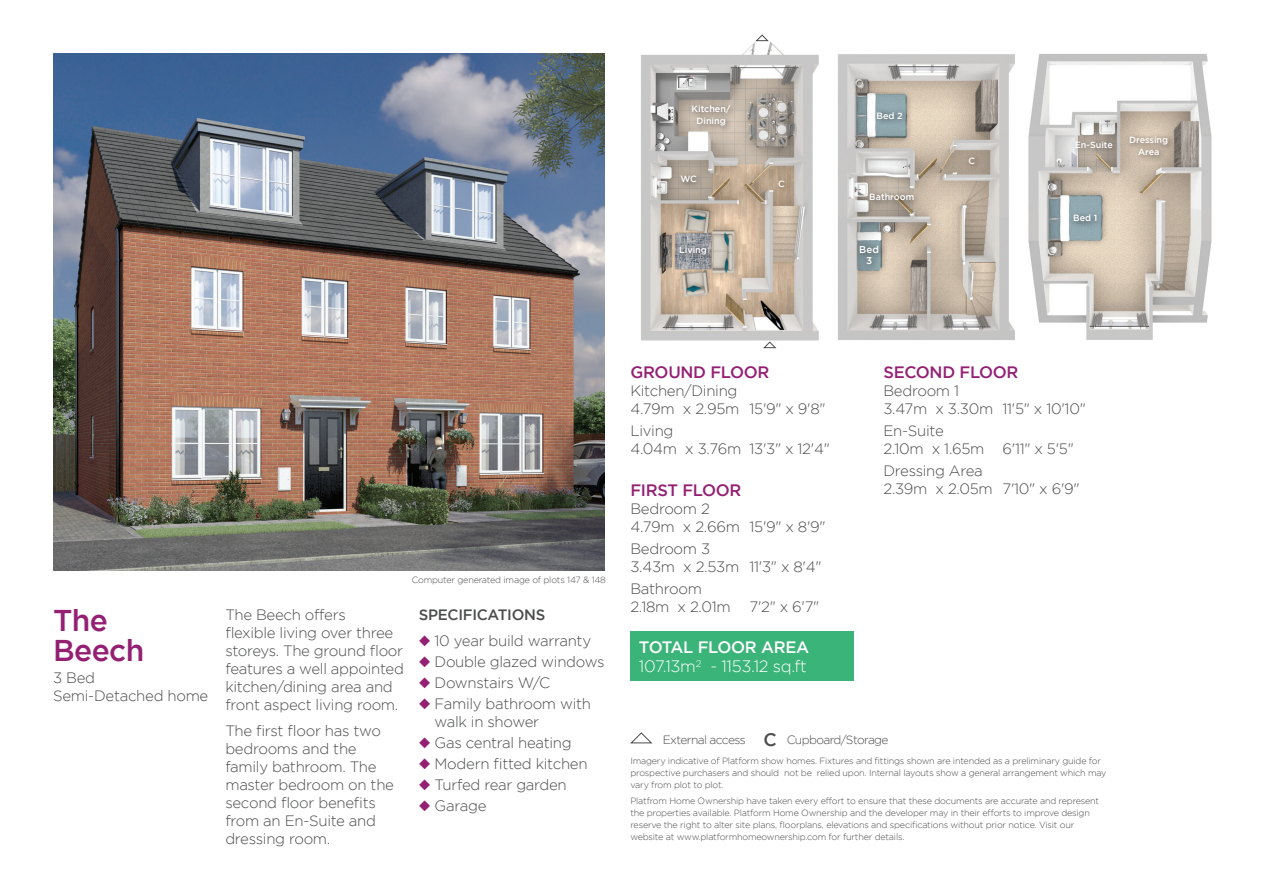
<style>
.page{position:relative;width:1263px;height:893px;background:#fff}
.page>*{position:absolute;margin:0;border:0;box-sizing:border-box;transform-origin:0 0}
.t1{font:500 30px/30px "Gotham";letter-spacing:-.02em;color:#942073}
.t2{font:500 16.5px "Gotham";letter-spacing:-.02em;color:#942073}
.t3{font:300 16.5px/19.5px "Gotham";letter-spacing:-.02em;color:#fff}
.t4{font:500 16.5px "Gotham";color:#fff}
.t5{font:300 15px/18px "Gotham";letter-spacing:-.02em;color:#4b4c4d}
.t6{font:500 15px "Gotham";letter-spacing:-.02em;color:#4b4c4d}
.t7{font:300 12px "Gotham";letter-spacing:-.05em;color:#4b4c4d}
.t8{font:500 9.9px/11.4px "Gotham";color:#fff;text-align:center}
.t9{font:300 9px/12px "Gotham";letter-spacing:-.02em;color:#4b4c4d}
.t10{font:500 9px/11.4px "Gotham";color:#fff;text-align:center}
.s1{color:#942073}
.s2{font-weight:500}
.s3{font-weight:500;font-size:18px}
</style>
<div class="page">
<img style="left:53px;top:53px;width:552px;height:518px">
<svg style="left:630px;top:732px;width:22px;height:12px"></svg>
<div style="left:630px;top:631px;width:224px;height:50px;background:#3bb479"></div>
<img style="left:641px;top:40px;width:178px;height:302px">
<img style="left:838px;top:54px;width:177px;height:286px">
<svg style="left:756px;top:35px;width:12px;height:6px"></svg>
<img style="left:1028px;top:54px;width:184px;height:286px">
<svg style="left:763px;top:342px;width:13px;height:6px"></svg>
<div style="left:872px;top:107px;width:38px;height:20px;background:#231f20;opacity:.75"></div>
<div style="left:864px;top:188px;width:58px;height:20px;background:#231f20;opacity:.75"></div>
<div style="left:1069px;top:209px;width:36px;height:21px;background:#231f20;opacity:.75"></div>
<div style="left:1070px;top:135px;width:51px;height:21px;background:#231f20;opacity:.75"></div>
<div style="left:854px;top:240px;width:33px;height:32px;background:#231f20;opacity:.75"></div>
<div style="left:774px;top:175px;width:19px;height:20px;background:#231f20;opacity:.75"></div>
<div style="left:687px;top:100px;width:52px;height:33px;background:#231f20;opacity:.75"></div>
<div style="left:675px;top:241px;width:40px;height:21px;background:#231f20;opacity:.75"></div>
<div style="left:676px;top:170px;width:28px;height:21px;background:#231f20;opacity:.75"></div>
<div style="left:964px;top:153px;width:19px;height:19px;background:#a79989"></div>
<div style="left:1124px;top:131px;width:52px;height:32px;background:#231f20;opacity:.75"></div>
<p class="t10" style="left:691px;top:103px;width:41px">Kitchen/<br>Dining</p>
<p class="t10" style="left:680px;top:173px;width:18px">WC</p>
<p class="t10" style="left:679px;top:244px;width:29px">Living</p>
<p class="t10" style="left:778px;top:178px;width:8px">C</p>
<p class="t10" style="left:876px;top:110px;width:28px">Bed 2</p>
<p class="t10" style="left:869px;top:191px;width:46px">Bathroom</p>
<p class="t8" style="left:859px;top:244px;width:21px">Bed<br>3</p>
<p class="t10" style="left:968px;top:155px;width:8px">C</p>
<p class="t10" style="left:1075px;top:138px;width:40px">En-Suite</p>
<p class="t10" style="left:1129px;top:134px;width:41px">Dressing<br>Area</p>
<p class="t10" style="left:1073px;top:212px;width:26px">Bed 1</p>
<h1 class="t1" style="left:53px;top:604px;width:93px">The<br>Beech</h1>
<p class="t5" style="left:53px;top:668px;width:157px">3 Bed<br>Semi-Detached home</p>
<p class="t9" style="left:412px;top:573px;width:196px">Computer generated image of plots 147 &amp; 148</p>
<p class="t5" style="left:225px;top:605px;width:180px">The Beech offers<br>flexible living over three storeys. The ground floor features a well appointed kitchen/dining area and front aspect living room.</p>
<p class="t5" style="left:225px;top:722px;width:170px">The first floor has two bedrooms and the family bathroom. The master bedroom on the second floor benefits from an En-Suite and dressing room.</p>
<p class="t6" style="left:419px;top:606px;width:128px">SPECIFICATIONS</p>
<p class="t5" style="left:419px;top:632px;width:174px"><span class="s1">◆</span> 10 year build warranty</p>
<p class="t5" style="left:419px;top:653px;width:187px"><span class="s1">◆</span> Double glazed windows</p>
<p class="t5" style="left:419px;top:674px;width:133px"><span class="s1">◆</span> Downstairs W/C</p>
<p class="t5" style="left:435px;top:695px;width:158px;text-indent:-16px"><span class="s1">◆</span> Family bathroom with walk in shower</p>
<p class="t5" style="left:419px;top:734px;width:154px"><span class="s1">◆</span> Gas central heating</p>
<p class="t5" style="left:419px;top:755px;width:170px"><span class="s1">◆</span> Modern fitted kitchen</p>
<p class="t5" style="left:419px;top:776px;width:149px"><span class="s1">◆</span> Turfed rear garden</p>
<p class="t5" style="left:419px;top:797px;width:69px"><span class="s1">◆</span> Garage</p>
<p class="t2" style="left:630px;top:363px;width:140px">GROUND FLOOR</p>
<p class="t5" style="left:630px;top:382px;width:197px">Kitchen/Dining<br>4.79m x 2.95m 15'9" x 9'8"</p>
<p class="t5" style="left:630px;top:422px;width:201px">Living<br>4.04m x 3.76m 13'3" x 12'4"</p>
<p class="t2" style="left:883px;top:362px;width:137px">SECOND FLOOR</p>
<p class="t5" style="left:883px;top:381px;width:204px">Bedroom 1<br>3.47m x 3.30m 11'5" x 10'10"</p>
<p class="t5" style="left:883px;top:421px;width:192px">En-Suite<br>2.10m x 1.65m 6'11" x 5'5"</p>
<p class="t5" style="left:883px;top:462px;width:101px">Dressing Area</p>
<p class="t2" style="left:630px;top:480px;width:112px">FIRST FLOOR</p>
<p class="t5" style="left:883px;top:480px;width:198px">2.39m x 2.05m 7'10" x 6'9"</p>
<p class="t5" style="left:630px;top:499px;width:197px">Bedroom 2<br>4.79m x 2.66m 15'9" x 8'9"</p>
<p class="t5" style="left:630px;top:539px;width:193px">Bedroom 3<br>3.43m x 2.53m 11'3" x 8'4"</p>
<p class="t5" style="left:630px;top:580px;width:102px">Bathroom<br>2.18m x 2.01m</p>
<p class="t5" style="left:749px;top:598px;width:71px">7'2" x 6'7"</p>
<p class="t4" style="left:639px;top:637px;width:22px">Total</p>
<p class="t4" style="left:698px;top:637px;width:24px">Floor</p>
<p class="t3" style="left:639px;top:637px;width:169px;text-indent:122px"><span class="s2">Area<br></span>107.13m<sup>2</sup> - 1153.12 sq.ft</p>
<p class="t7" style="left:663px;top:733px;width:227px">External access <span class="s3">C</span> Cupboard/Storage</p>
<p class="t9" style="left:630px;top:754px;width:478px">Imagery indicative of Platform show homes. Fixtures and fittings shown are intended as a preliminary guide for prospective purchasers and should not be relied upon. Internal layouts show a general arrangement which may vary from plot to plot.</p>
<p class="t9" style="left:630px;top:794px;width:470px">Platfrom Home Ownership have taken every effort to ensure that these documents are accurate and represent the properties available. Platform Home Ownership and the developer may in their efforts to improve design reserve the right to alter site plans, floorplans, elevations and specifications without prior notice. Visit our website at www.platformhomeownership.com for further details.</p>
</div>
